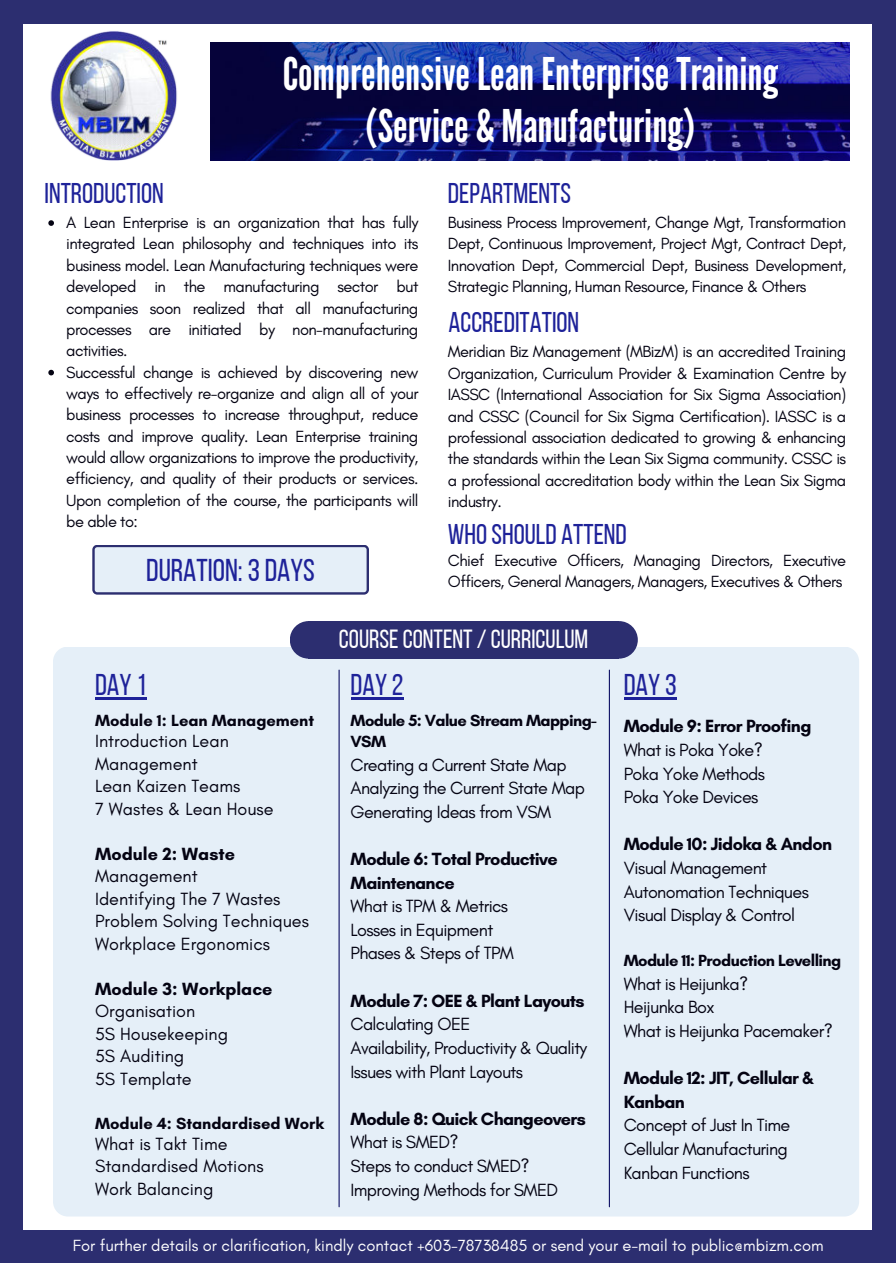
<style>
.page{position:relative;width:896px;height:1264px;background:#fff}
.page>*{position:absolute;margin:0;border:0;box-sizing:border-box;transform-origin:0 0}
.t1{font:45px/51.8px "League Gothic";color:#fff;text-align:center}
.t2{font:31.5px "Bebas Neue";color:#1e2299}
.t3{font:30px "Bebas Neue";color:#1e2299}
.t4{font:28.5px "Bebas Neue";color:#1e2299}
.t5{font:26.25px "Bebas Neue";color:#fff}
.t6{font:18px/23.5px "Glacial Indifference";letter-spacing:-.035em;color:#040312}
.t7{font:18px/22.5px "Glacial Indifference";color:#040312}
.t8{font:700 18px/23.5px "Glacial Indifference";letter-spacing:-.035em;color:#040312}
.t9{font:700 18px "Glacial Indifference";color:#040312}
.t10{font:16.5px/21.3px "Glacial Indifference";letter-spacing:-.035em;color:#040312}
.t11{font:16.5px "Glacial Indifference";color:#fff}
.t12{font:700 16.5px/21.3px "Glacial Indifference";letter-spacing:-.035em;color:#040312}
.t13{font:700 16.5px "Glacial Indifference";color:#040312}
</style>
<div class="page">
<div style="left:0;top:0;width:896px;height:1262px;background:#2c2e70"></div>
<div style="left:24px;top:24px;width:848px;height:1205px;background:#fff"></div>
<img style="left:211px;top:42px;width:638px;height:119px">
<img style="left:50px;top:31px;width:127px;height:130px">
<div style="left:53px;top:646px;width:806px;height:570px;background:#e5eff8;border-radius:15px"></div>
<div style="left:600px;top:621px;width:38px;height:37px;background:#2c2e70;border-radius:50%"></div>
<div style="left:308px;top:621px;width:311px;height:37px;background:#2c2e70"></div>
<div style="left:290px;top:621px;width:37px;height:37px;background:#2c2e70;border-radius:50%"></div>
<svg style="left:92px;top:545px;width:277px;height:49px;background:#d3dceb"></svg>
<svg style="left:48px;top:220px;width:6px;height:6px"></svg>
<svg style="left:48px;top:370px;width:6px;height:5px"></svg>
<hr style="left:95px;top:697px;width:51px;height:2px;background:#1e2299">
<hr style="left:350px;top:697px;width:53px;height:2px;background:#1e2299">
<hr style="left:624px;top:697px;width:52px;height:2px;background:#1e2299">
<hr style="left:338px;top:670px;width:2px;height:536px;background:#0e1165">
<hr style="left:609px;top:670px;width:1px;height:536px;background:#0e1165">
<h3 class="t4" style="left:45px;top:178px;width:121px">INTRODUCTION</h3>
<h1 class="t1" style="left:283px;top:48px;width:497px">Comprehensive Lean Enterprise Training (Service &amp; Manufacturing)</h1>
<h3 class="t4" style="left:448px;top:178px;width:125px">DEPARTMENTS</h3>
<p class="t10" style="left:66px;top:212px;width:354px">A Lean Enterprise is an organization that has fully integrated Lean philosophy and techniques into its business model. Lean Manufacturing techniques were developed in the manufacturing sector but companies soon realized that all manufacturing processes are initiated by non-manufacturing activities.<br>Successful change is achieved by discovering new ways to effectively re-organize and align all of your business processes to increase throughput, reduce costs and improve quality. Lean Enterprise training would allow organizations to improve the productivity, efficiency, and quality of their products or services.<br>Upon completion of the course, the participants will be able to:</p>
<h2 class="t2" style="left:146px;top:552px;width:170px">DURATION: 3 DAYS</h2>
<p class="t10" style="left:448px;top:212px;width:400px;text-align:justify">Business Process Improvement, Change Mgt, Transformation Dept, Continuous Improvement, Project Mgt, Contract Dept, Innovation Dept, Commercial Dept, Business Development, Strategic Planning, Human Resource, Finance &amp; Others</p>
<h3 class="t4" style="left:448px;top:307px;width:132px">ACCREDITATION</h3>
<p class="t10" style="left:448px;top:341px;width:400px;text-align:justify">Meridian Biz Management (MBizM) is an accredited Training Organization, Curriculum Provider &amp; Examination Centre by IASSC (International Association for Six Sigma Association) and CSSC (Council for Six Sigma Certification). IASSC is a professional association dedicated to growing &amp; enhancing the standards within the Lean Six Sigma community. CSSC is a professional accreditation body within the Lean Six Sigma industry.</p>
<h3 class="t4" style="left:448px;top:519px;width:180px">WHO SHOULD ATTEND</h3>
<p class="t10" style="left:448px;top:550px;width:400px">Chief Executive Officers, Managing Directors, Executive<br>Officers, General Managers, Managers, Executives &amp; Others</p>
<h3 class="t3" style="left:95px;top:668px;width:53px">DAY 1</h3>
<p class="t13" style="left:95px;top:710px;width:221px">Module 1: Lean Management</p>
<p class="t7" style="left:95px;top:730px;width:180px">Introduction Lean<br>Management<br>Lean Kaizen Teams<br>7 Wastes &amp; Lean House</p>
<p class="t9" style="left:95px;top:842px;width:141px">Module 2: Waste</p>
<p class="t7" style="left:95px;top:865px;width:215px">Management<br>Identifying The 7 Wastes<br>Problem Solving Techniques<br>Workplace Ergonomics</p>
<p class="t9" style="left:95px;top:977px;width:179px">Module 3: Workplace</p>
<p class="t7" style="left:95px;top:1000px;width:134px">Organisation<br>5S Housekeeping<br>5S Auditing<br>5S Template</p>
<p class="t13" style="left:95px;top:1112px;width:231px">Module 4: Standardised Work</p>
<p class="t7" style="left:95px;top:1132px;width:170px">What is Takt Time<br>Standardised Motions<br>Work Balancing</p>
<h3 class="t5" style="left:339px;top:624px;width:251px">COURSE CONTENT / CURRICULUM</h3>
<h3 class="t3" style="left:350px;top:668px;width:54px">DAY 2</h3>
<p class="t12" style="left:350px;top:709px;width:248px">Module 5: Value Stream Mapping-<br>VSM</p>
<p class="t6" style="left:350px;top:753px;width:236px">Creating a Current State Map<br>Analyzing the Current State Map<br>Generating Ideas from VSM</p>
<p class="t8" style="left:350px;top:847px;width:209px">Module 6: Total Productive<br>Maintenance</p>
<p class="t6" style="left:350px;top:894px;width:165px">What is TPM &amp; Metrics<br>Losses in Equipment<br>Phases &amp; Steps of TPM</p>
<p class="t8" style="left:350px;top:988px;width:235px">Module 7: OEE &amp; Plant Layouts</p>
<p class="t6" style="left:350px;top:1012px;width:238px">Calculating OEE<br>Availability, Productivity &amp; Quality<br>Issues with Plant Layouts</p>
<p class="t8" style="left:350px;top:1106px;width:237px">Module 8: Quick Changeovers</p>
<p class="t6" style="left:350px;top:1130px;width:209px">What is SMED?<br>Steps to conduct SMED?<br>Improving Methods for SMED</p>
<h3 class="t3" style="left:624px;top:668px;width:54px">DAY 3</h3>
<p class="t8" style="left:624px;top:714px;width:189px">Module 9: Error Proofing</p>
<p class="t6" style="left:624px;top:738px;width:143px">What is Poka Yoke?<br>Poka Yoke Methods<br>Poka Yoke Devices</p>
<p class="t8" style="left:624px;top:832px;width:210px">Module 10: Jidoka &amp; Andon</p>
<p class="t6" style="left:624px;top:856px;width:187px">Visual Management<br>Autonomation Techniques<br>Visual Display &amp; Control</p>
<p class="t12" style="left:624px;top:949px;width:219px">Module 11: Production Levelling</p>
<p class="t6" style="left:624px;top:972px;width:210px">What is Heijunka?<br>Heijunka Box<br>What is Heijunka Pacemaker?</p>
<p class="t8" style="left:624px;top:1066px;width:192px">Module 12: JIT, Cellular &amp;<br>Kanban</p>
<p class="t6" style="left:624px;top:1113px;width:168px">Concept of Just In Time<br>Cellular Manufacturing<br>Kanban Functions</p>
<p class="t11" style="left:73px;top:1236px;width:752px">For further details or clarification, kindly contact +603-78738485 or send your e-mail to public@mbizm.com</p>
</div>
